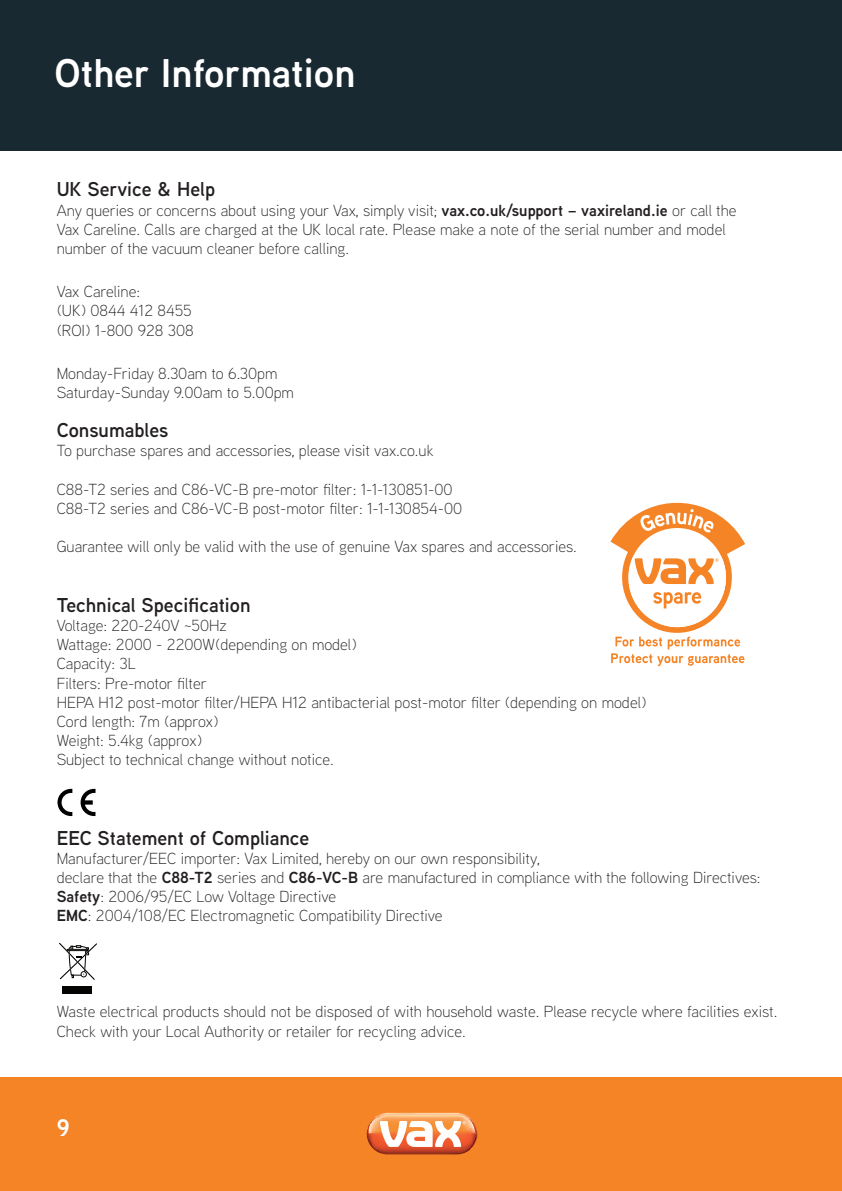
<style>
.page{position:relative;width:842px;height:1191px;background:#fff}
.page>*{position:absolute;margin:0;border:0;box-sizing:border-box;transform-origin:0 0}
.t1{font:600 40px "Vax Aaux Next";color:#fff}
.t2{font:600 24px "Vax Aaux Next";color:#fff}
.t3{font:600 20px "Vax Aaux Next";color:#231f20}
.t4{font:300 16px/19.2px "Vax Aaux Next";color:#231f20}
.s1{font-weight:600}
</style>
<div class="page">
<div style="left:0;top:1077px;width:842px;height:114px;background:#f58427"></div>
<div style="left:0;top:0;width:842px;height:150px;background:#192931"></div>
<svg style="left:366px;top:1112px;width:111px;height:42px;background:#eda077"></svg>
<div style="left:62px;top:986px;width:30px;height:7px;background:#040503"></div>
<svg style="left:59px;top:943px;width:38px;height:37px"></svg>
<svg style="left:57px;top:789px;width:15px;height:27px"></svg>
<svg style="left:81px;top:789px;width:15px;height:27px"></svg>
<svg style="left:610px;top:502px;width:135px;height:164px"></svg>
<h1 class="t1" style="left:55px;top:45px;width:302px">Other Information</h1>
<p class="t3" style="left:57px;top:175px;width:160px">UK Service &amp; Help</p>
<p class="t4" style="left:57px;top:200px;width:681px">Any queries or concerns about using your Vax, simply visit; <span class="s1">vax.co.uk/support – vaxireland.ie</span> or call the<br>Vax Careline. Calls are charged at the UK local rate. Please make a note of the serial number and model number of the vacuum cleaner before calling.</p>
<p class="t4" style="left:57px;top:281px;width:139px">Vax Careline:<br>(UK) 0844 412 8455 (ROI) 1-800 928 308</p>
<p class="t4" style="left:57px;top:363px;width:239px">Monday-Friday 8.30am to 6.30pm<br>Saturday-Sunday 9.00am to 5.00pm</p>
<p class="t3" style="left:57px;top:416px;width:113px">Consumables</p>
<p class="t4" style="left:57px;top:441px;width:378px">To purchase spares and accessories, please visit vax.co.uk</p>
<p class="t4" style="left:57px;top:479px;width:407px">C88-T2 series and C86-VC-B pre-motor filter: 1-1-130851-00<br>C88-T2 series and C86-VC-B post-motor filter: 1-1-130854-00</p>
<p class="t4" style="left:57px;top:537px;width:522px">Guarantee will only be valid with the use of genuine Vax spares and accessories.</p>
<p class="t3" style="left:57px;top:591px;width:195px">Technical Specification</p>
<p class="t4" style="left:57px;top:615px;width:591px">Voltage: 220-240V ~50Hz<br>Wattage: 2000 - 2200W(depending on model)<br>Capacity: 3L<br>Filters: Pre-motor filter<br>HEPA H12 post-motor filter/HEPA H12 antibacterial post-motor filter (depending on model)<br>Cord length: 7m (approx)<br>Weight: 5.4kg (approx)<br>Subject to technical change without notice.</p>
<p class="t3" style="left:57px;top:823px;width:254px">EEC Statement of Compliance</p>
<p class="t4" style="left:57px;top:848px;width:705px">Manufacturer/EEC importer: Vax Limited, hereby on our own responsibility,<br>declare that the <span class="s1">C88-T2</span> series and <span class="s1">C86-VC-B</span> are manufactured in compliance with the following Directives:<br><span class="s1">Safety</span>: 2006/95/EC Low Voltage Directive<br><span class="s1">EMC</span>: 2004/108/EC Electromagnetic Compatibility Directive</p>
<p class="t4" style="left:57px;top:1001px;width:722px">Waste electrical products should not be disposed of with household waste. Please recycle where facilities exist.<br>Check with your Local Authority or retailer for recycling advice.</p>
<h2 class="t2" style="left:57px;top:1111px;width:15px">9</h2>
</div>
